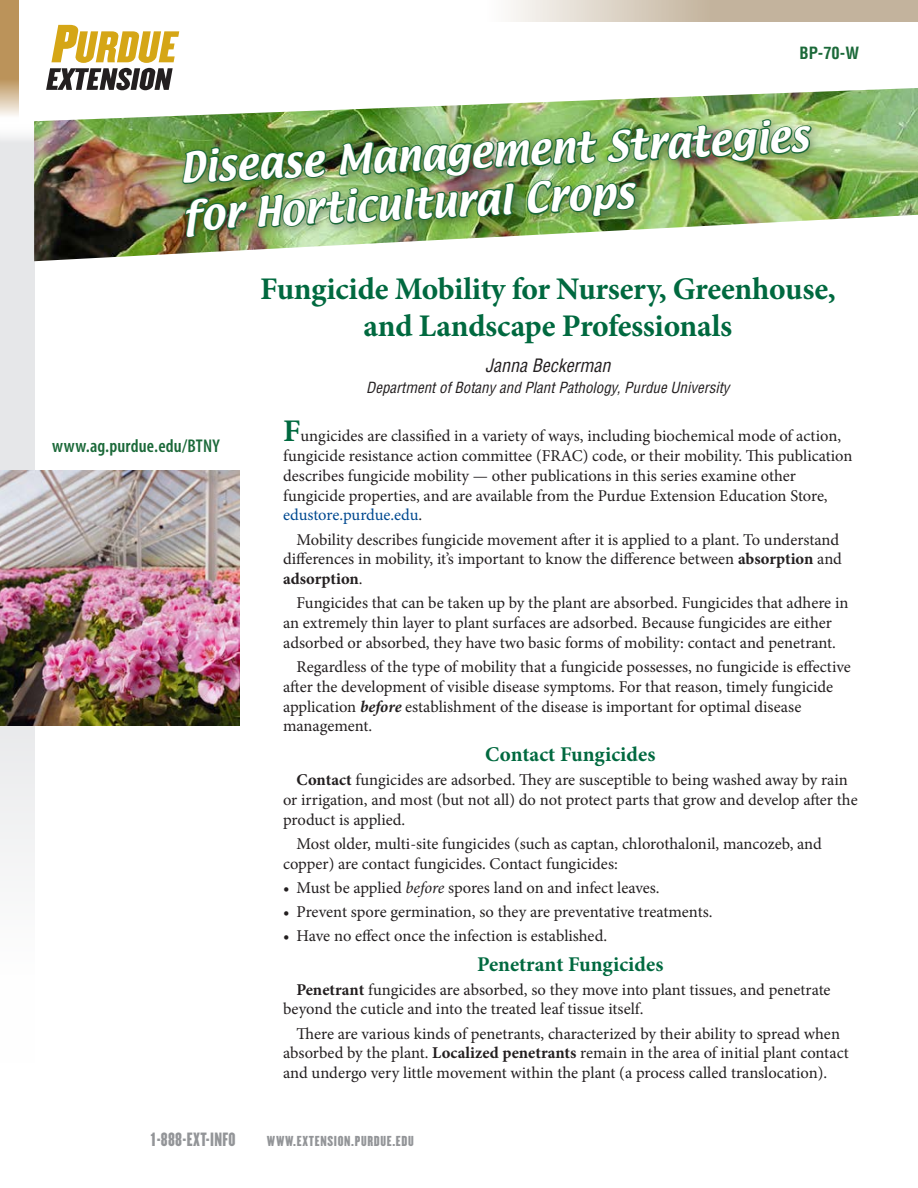
<style>
.page{position:relative;width:918px;height:1188px;background:#fff}
.page>*{position:absolute;margin:0;border:0;box-sizing:border-box;transform-origin:0 0}
.t1{font:36.6px/47.5px "Textile";color:#fff}
.Headline{font:700 31.5px/37.5px "Minion Pro";letter-spacing:-.01em;color:#00693f;text-align:center}
.Subhead_1{font:700 21px "Minion Pro";color:#00693f}
.t2{font:600 condensed 18.45px "Myriad Pro";letter-spacing:.01em;color:#1b6939}
.t3{font:italic condensed 18px "Helvetica";color:#231f20}
.t4{font:16.8px "Champion Liteweight";letter-spacing:.02em;color:#939598;scale:.95 1}
.Body_text{font:16.5px/19.8px "Minion Pro";color:#231f20}
.t5{font:700 condensed 16.5px "Helvetica";color:#1b6939}
.t6{font:italic condensed 15px "Helvetica";color:#231f20}
.t7{font:12.6px "Champion Liteweight";letter-spacing:.05em;color:#939598;scale:1.05 1}
.s1{font-weight:700;font-size:31.5px;color:#00693f}
.s2{color:#014990}
.s3{font-weight:700}
.s4{font-weight:700;font-style:italic}
.s5{font-style:italic}
</style>
<div class="page">
<svg style="left:0;top:0;width:18px;height:116px;background:#c5a372"></svg>
<svg style="left:510px;top:0;width:408px;height:22px;background:#d0c3b2"></svg>
<svg style="left:0;top:135px;width:34px;height:733px;fill:#e6e7e9"></svg>
<img style="left:34px;top:88px;width:884px;height:173px">
<img style="left:46px;top:25px;width:767px;height:236px">
<img style="left:0;top:471px;width:239px;height:254px">
<p class="t5" style="left:800px;top:43px;width:61px">BP-70-W</p>
<p class="t1" style="left:179px;top:146px;width:631px;rotate:-3deg">Disease Management Strategies for Horticultural Crops</p>
<p class="t2" style="left:52px;top:436px;width:169px">www.ag.purdue.edu/BTNY</p>
<p class="Headline" style="left:260px;top:269px;width:577px">Fungicide Mobility for Nursery, Greenhouse, and Landscape Professionals</p>
<p class="t3" style="left:485px;top:355px;width:127px">Janna Beckerman</p>
<p class="t6" style="left:366px;top:378px;width:365px">Department of Botany and Plant Pathology, Purdue University</p>
<p class="Body_text" style="left:283px;top:426px;width:571px"><span class="s1">F</span>ungicides are classified in a variety of ways, including biochemical mode of action, fungicide resistance action committee (FRAC) code, or their mobility. This publication describes fungicide mobility — other publications in this series examine other fungicide properties, and are available from the Purdue Extension Education Store, <span class="s2">edustore.purdue.edu</span>.</p>
<p class="Body_text" style="left:283px;top:529px;width:560px;text-indent:14px">Mobility describes fungicide movement after it is applied to a plant. To understand differences in mobility, it’s important to know the difference between <span class="s3">absorption</span> and <span class="s3">adsorption</span>.</p>
<p class="Body_text" style="left:283px;top:593px;width:567px;text-indent:14px">Fungicides that can be taken up by the plant are absorbed. Fungicides that adhere in an extremely thin layer to plant surfaces are adsorbed. Because fungicides are either adsorbed or absorbed, they have two basic forms of mobility: contact and penetrant.</p>
<p class="Body_text" style="left:283px;top:657px;width:569px;text-indent:14px">Regardless of the type of mobility that a fungicide possesses, no fungicide is effective after the development of visible disease symptoms. For that reason, timely fungicide application <span class="s4">before</span> establishment of the disease is important for optimal disease management.</p>
<p class="Subhead_1" style="left:485px;top:739px;width:172px">Contact Fungicides</p>
<p class="Body_text" style="left:283px;top:770px;width:576px;text-indent:14px"><span class="s3">Contact</span> fungicides are adsorbed. They are susceptible to being washed away by rain or irrigation, and most (but not all) do not protect parts that grow and develop after the product is applied.</p>
<p class="Body_text" style="left:283px;top:834px;width:540px;text-indent:14px">Most older, multi-site fungicides (such as captan, chlorothalonil, mancozeb, and copper) are contact fungicides. Contact fungicides:</p>
<p class="Body_text" style="left:283px;top:878px;width:378px">• Must be applied <span class="s5">before</span> spores land on and infect leaves.</p>
<p class="Body_text" style="left:283px;top:902px;width:431px">• Prevent spore germination, so they are preventative treatments.</p>
<p class="Body_text" style="left:283px;top:926px;width:326px">• Have no effect once the infection is established.</p>
<p class="Subhead_1" style="left:477px;top:949px;width:188px">Penetrant Fungicides</p>
<p class="Body_text" style="left:283px;top:980px;width:549px;text-indent:14px"><span class="s3">Penetrant</span> fungicides are absorbed, so they move into plant tissues, and penetrate beyond the cuticle and into the treated leaf tissue itself.</p>
<p class="Body_text" style="left:283px;top:1024px;width:567px;text-indent:14px">There are various kinds of penetrants, characterized by their ability to spread when absorbed by the plant. <span class="s3">Localized penetrants</span> remain in the area of initial plant contact and undergo very little movement within the plant (a process called translocation).</p>
<p class="t4" style="left:151px;top:1125px;width:91px">1-888-EXT-INFO</p>
<p class="t7" style="left:267px;top:1131px;width:141px">WWW.EXTENSION.PURDUE.EDU</p>
</div>
